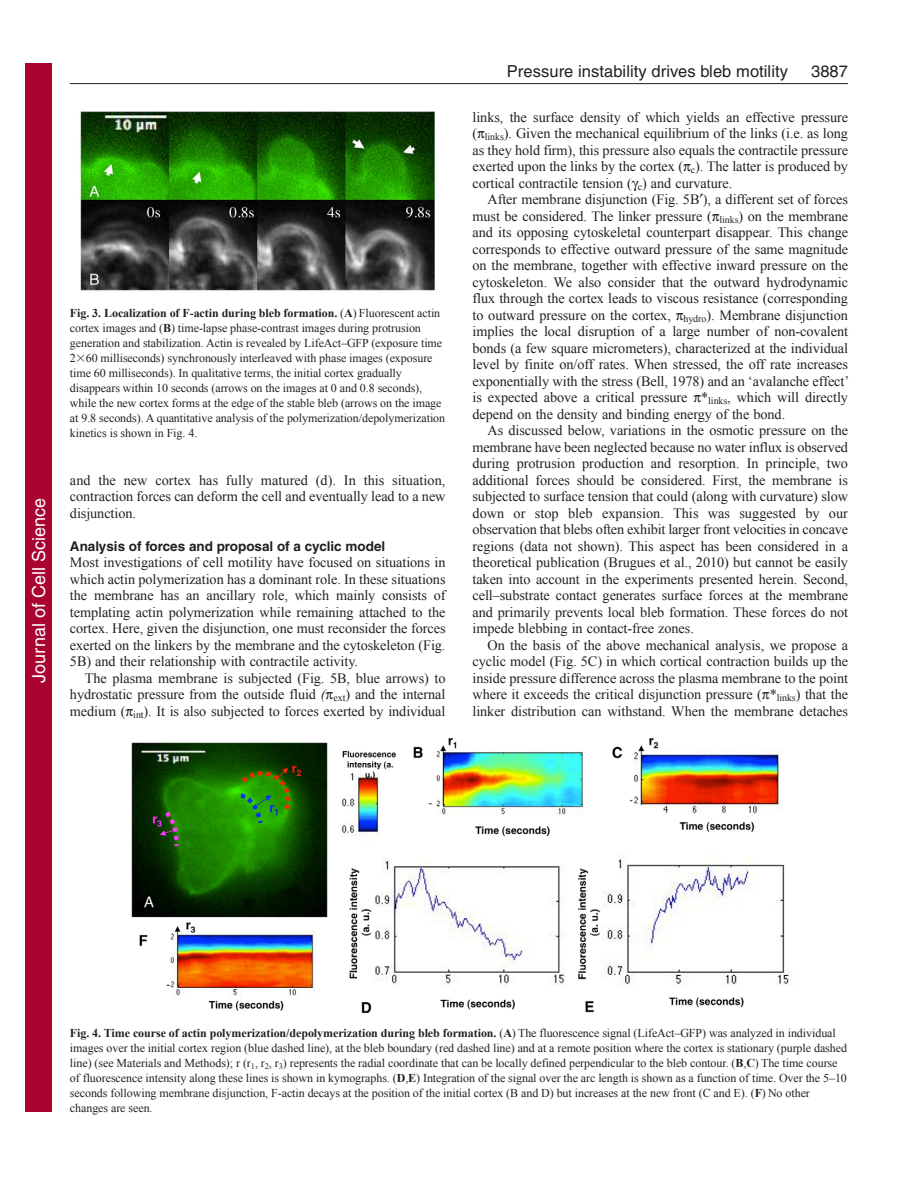
<style>
.page{position:relative;width:918px;height:1188px;background:#fff}
.page>*{position:absolute;margin:0;border:0;box-sizing:border-box;transform-origin:0 0}
.t1{font:18px "Helvetica";color:#fff}
.t2{font:16.5px "Helvetica";letter-spacing:.005em;color:#231f20}
.t3{font:14.25px/16.5px "Times New Roman";letter-spacing:-.005em;color:#231f20;text-align:justify}
.t4{font:700 13.5px "Helvetica";color:#231f20}
.t5{font:12px/15px "Times New Roman";letter-spacing:-.005em;color:#231f20}
.s1{font-weight:700}
.s2{font-family:"Mathematical Pi One"}
.s3{font-style:italic}
</style>
<div class="page">
<hr style="left:70px;top:83px;width:778px;height:1px;background:#231f20">
<img style="left:80px;top:111px;width:355px;height:180px">
<img style="left:131px;top:738px;width:662px;height:276px">
<div style="left:26px;top:64px;width:26px;height:1048px;background:#a90332"></div>
<p class="t1" style="left:28px;top:683px;width:186px;rotate:-90deg">Journal of Cell Science</p>
<p class="t5" style="left:70px;top:305px;width:377px"><span class="s1">Fig. 3. Localization of F-actin during bleb formation.</span> (<span class="s1">A</span>) Fluorescent actin cortex images and (<span class="s1">B</span>) time-lapse phase-contrast images during protrusion generation and stabilization. Actin is revealed by LifeAct–GFP (exposure time 2<span class="s2">-</span>60 milliseconds) synchronously interleaved with phase images (exposure time 60 milliseconds). In qualitative terms, the initial cortex gradually disappears within 10 seconds (arrows on the images at 0 and 0.8 seconds), while the new cortex forms at the edge of the stable bleb (arrows on the image at 9.8 seconds). A quantitative analysis of the polymerization/depolymerization kinetics is shown in Fig. 4.</p>
<p class="t3" style="left:70px;top:471px;width:377px">and the new cortex has fully matured (d). In this situation, contraction forces can deform the cell and eventually lead to a new disjunction.</p>
<p class="t4" style="left:70px;top:541px;width:317px">Analysis of forces and proposal of a cyclic model</p>
<p class="t3" style="left:70px;top:554px;width:377px">Most investigations of cell motility have focused on situations in which actin polymerization has a dominant role. In these situations the membrane has an ancillary role, which mainly consists of templating actin polymerization while remaining attached to the cortex. Here, given the disjunction, one must reconsider the forces exerted on the linkers by the membrane and the cytoskeleton (Fig.<br>5B) and their relationship with contractile activity.</p>
<p class="t3" style="left:70px;top:669px;width:377px;text-indent:15px">The plasma membrane is subjected (Fig. 5B, blue arrows) to hydrostatic pressure from the outside fluid <span class="s3">(</span> <sub>ext</sub>) and the internal medium ( <sub>int</sub>). It is also subjected to forces exerted by individual</p>
<p class="t2" style="left:507px;top:65px;width:283px">Pressure instability drives bleb motility</p>
<p class="t2" style="left:811px;top:65px;width:38px">3887</p>
<p class="t3" style="left:472px;top:108px;width:377px">links, the surface density of which yields an effective pressure ( <sub>links</sub>). Given the mechanical equilibrium of the links (i.e. as long as they hold firm), this pressure also equals the contractile pressure exerted upon the links by the cortex ( <sub>c</sub>). The latter is produced by cortical contractile tension ( <sub>c</sub>) and curvature.</p>
<p class="t3" style="left:472px;top:191px;width:378px;text-indent:15px">After membrane disjunction (Fig. 5B ), a different set of forces must be considered. The linker pressure ( <sub>links</sub>) on the membrane and its opposing cytoskeletal counterpart disappear. This change corresponds to effective outward pressure of the same magnitude on the membrane, together with effective inward pressure on the cytoskeleton. We also consider that the outward hydrodynamic flux through the cortex leads to viscous resistance (corresponding to outward pressure on the cortex, <sub>hydro</sub>). Membrane disjunction implies the local disruption of a large number of non-covalent bonds (a few square micrometers), characterized at the individual level by finite on/off rates. When stressed, the off rate increases exponentially with the stress (Bell, 1978) and an ‘avalanche effect’ is expected above a critical pressure *<sub>links</sub>, which will directly depend on the density and binding energy of the bond.</p>
<p class="t3" style="left:473px;top:422px;width:377px;text-indent:15px">As discussed below, variations in the osmotic pressure on the membrane have been neglected because no water influx is observed during protrusion production and resorption. In principle, two additional forces should be considered. First, the membrane is subjected to surface tension that could (along with curvature) slow down or stop bleb expansion. This was suggested by our observation that blebs often exhibit larger front velocities in concave regions (data not shown). This aspect has been considered in a theoretical publication (Brugues et al., 2010) but cannot be easily taken into account in the experiments presented herein. Second, cell–substrate contact generates surface forces at the membrane and primarily prevents local bleb formation. These forces do not impede blebbing in contact-free zones.</p>
<p class="t3" style="left:472px;top:636px;width:377px;text-indent:15px">On the basis of the above mechanical analysis, we propose a cyclic model (Fig. 5C) in which cortical contraction builds up the inside pressure difference across the plasma membrane to the point where it exceeds the critical disjunction pressure ( *<sub>links</sub>) that the linker distribution can withstand. When the membrane detaches</p>
<p class="t5" style="left:70px;top:1025px;width:779px"><span class="s1">Fig. 4. Time course of actin polymerization/depolymerization during bleb formation.</span> (<span class="s1">A</span>) The fluorescence signal (LifeAct–GFP) was analyzed in individual images over the initial cortex region (blue dashed line), at the bleb boundary (red dashed line) and at a remote position where the cortex is stationary (purple dashed line) (see Materials and Methods); r (r<sub>1</sub>, r<sub>2</sub>, r<sub>3</sub>) represents the radial coordinate that can be locally defined perpendicular to the bleb contour. (<span class="s1">B</span>,<span class="s1">C</span>) The time course of fluorescence intensity along these lines is shown in kymographs. (<span class="s1">D</span>,<span class="s1">E</span>) Integration of the signal over the arc length is shown as a function of time. Over the 5–10 seconds following membrane disjunction, F-actin decays at the position of the initial cortex (B and D) but increases at the new front (C and E). (<span class="s1">F</span>) No other changes are seen.</p>
</div>
